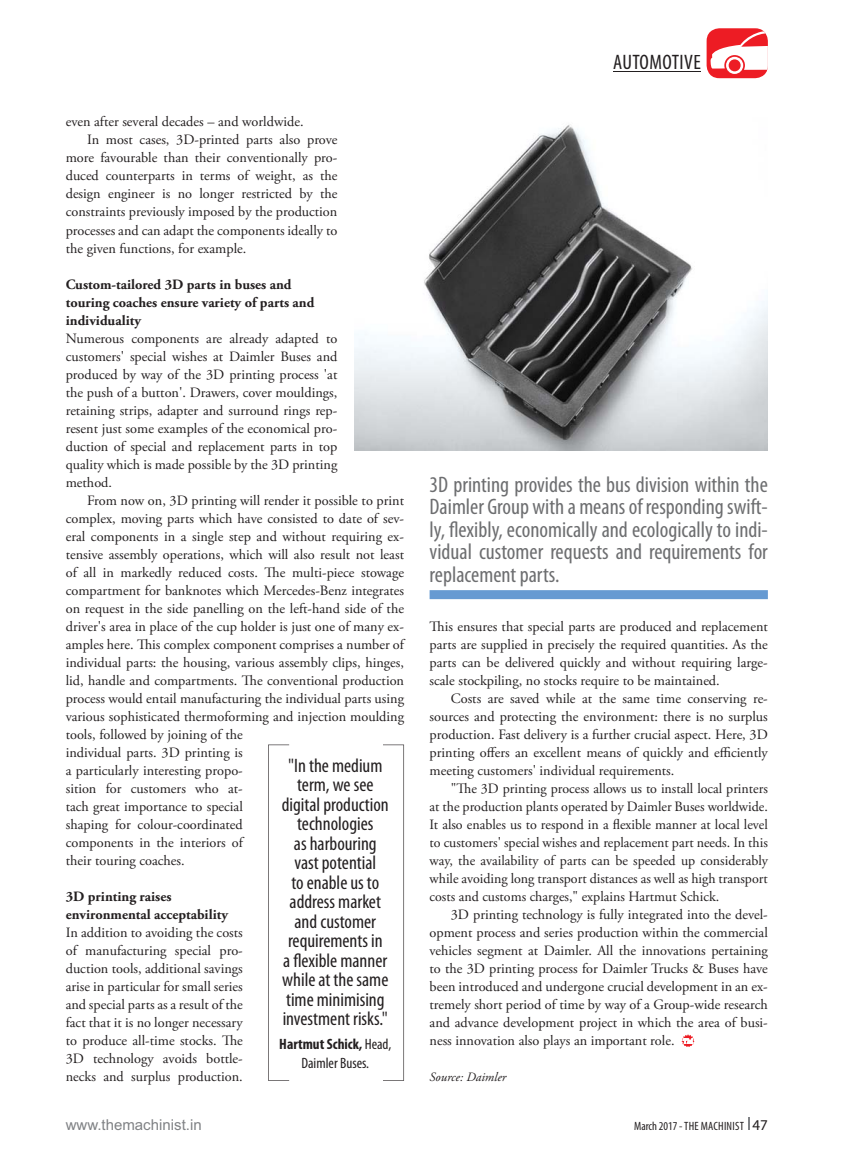
<style>
.page{position:relative;width:843px;height:1162px;background:#fff}
.page>*{position:absolute;margin:0;border:0;box-sizing:border-box;transform-origin:0 0}
.t1{font:condensed 22.5px/22.5px "Myriad Pro";color:#6d6e70;text-align:justify}
.t2{font:condensed 21px "Myriad Pro";letter-spacing:.02em;color:#231f20}
.t3{font:condensed 19.5px/19.5px "Myriad Pro";color:#231f20;text-align:center}
.t4{font:condensed 15px/19.5px "Myriad Pro";color:#231f20;text-align:center}
.t5{font:15px "Arial";color:#808285}
.t6{font:14.25px/18px "Adobe Garamond Pro";color:#231f20;text-align:justify}
.t7{font:700 14.25px/18px "Adobe Garamond Pro";color:#231f20}
.t8{font:italic 12.75px "Adobe Garamond Pro";color:#231f20}
.t9{font:condensed 12px "Myriad Pro";letter-spacing:.015em;color:#231f20}
.s1{font-weight:700}
.s2{font-stretch:normal;font-size:15px}
</style>
<div class="page">
<hr style="left:613px;top:71px;width:87px;height:1px;background:#231f20">
<div style="left:706px;top:28px;width:61px;height:50px;background:#ed1c24;border-radius:13px"></div>
<svg style="left:710px;top:28px;width:57px;height:46px"></svg>
<svg style="left:748px;top:1117px;width:1px;height:12px"></svg>
<svg style="left:681px;top:1034px;width:13px;height:13px"></svg>
<div style="left:429px;top:590px;width:338px;height:9px;background:#669ad2"></div>
<svg style="left:268px;top:744px;width:21px;height:336px"></svg>
<svg style="left:383px;top:744px;width:21px;height:336px"></svg>
<img style="left:354px;top:124px;width:413px;height:326px">
<p class="t6" style="left:66px;top:114px;width:239px">even after several decades – and worldwide.</p>
<p class="t6" style="left:87px;top:132px;width:252px">In most cases, 3D-printed parts also prove</p>
<p class="t6" style="left:66px;top:150px;width:273px">more favourable than their conventionally pro-</p>
<p class="t6" style="left:66px;top:168px;width:273px">duced counterparts in terms of weight, as the</p>
<p class="t6" style="left:66px;top:186px;width:273px">design engineer is no longer restricted by the</p>
<p class="t6" style="left:66px;top:204px;width:273px">constraints previously imposed by the production</p>
<p class="t6" style="left:66px;top:222px;width:273px">processes and can adapt the components ideally to</p>
<p class="t6" style="left:66px;top:240px;width:182px">the given functions, for example.</p>
<p class="t7" style="left:66px;top:276px;width:250px">Custom-tailored 3D parts in buses and touring coaches ensure variety of parts and individuality</p>
<p class="t6" style="left:66px;top:330px;width:273px">Numerous components are already adapted to customers' special wishes at Daimler Buses and produced by way of the 3D printing process 'at the push of a button'. Drawers, cover mouldings, retaining strips, adapter and surround rings rep&shy;resent just some examples of the economical pro&shy;duction of special and replacement parts in top quality which is made possible by the 3D printing method.</p>
<p class="t6" style="left:66px;top:492px;width:340px;text-align:left;text-indent:21px">From now on, 3D printing will render it possible to print complex, moving parts which have consisted to date of sev&shy;eral components in a single step and without requiring ex&shy;tensive assembly operations, which will also result not least of all in markedly reduced costs. The multi-piece stowage compartment for banknotes which Mercedes-Benz integrates on request in the side panelling on the left-hand side of the driver's area in place of the cup holder is just one of many ex&shy;amples here. This complex component comprises a number of individual parts: the housing, various assembly clips, hinges, lid, handle and compartments. The conventional production process would entail manufacturing the individual parts using various sophisticated thermoforming and injection moulding tools, followed by joining of the<br>individual parts. 3D printing is<br>a particularly interesting propo-<br>sition for customers who at-<br>tach great importance to special<br>shaping for colour-coordinated<br>components in the interiors of<br>their touring coaches.</p>
<p class="t7" style="left:66px;top:888px;width:164px">3D printing raises environmental acceptability</p>
<p class="t6" style="left:66px;top:924px;width:179px">In addition to avoiding the costs of manufacturing special pro&shy;duction tools, additional savings arise in particular for small series and special parts as a result of the fact that it is no longer necessary to produce all-time stocks. The 3D technology avoids bottle&shy;necks and surplus production.</p>
<h3 class="t3" style="left:282px;top:756px;width:109px">"In the medium term, we see digital production technologies<br>as harbouring vast potential<br>to enable us to address market and customer requirements in<br>a flexible manner while at the same time minimising investment risks."</h3>
<p class="t4" style="left:279px;top:1035px;width:113px"><span class="s1">Hartmut Schick,</span> Head,<br>Daimler Buses.</p>
<h2 class="t2" style="left:613px;top:54px;width:89px">AUTOMOTIVE</h2>
<h1 class="t1" style="left:429px;top:474px;width:340px">3D printing provides the bus division within the Daimler Group with a means of responding swift&shy;ly, flexibly, economically and ecologically to indi&shy;vidual customer requests and requirements for replacement parts.</h1>
<p class="t6" style="left:429px;top:618px;width:340px">This ensures that special parts are produced and replacement parts are supplied in precisely the required quantities. As the parts can be delivered quickly and without requiring large&shy;scale stockpiling, no stocks require to be maintained.</p>
<p class="t6" style="left:429px;top:690px;width:340px;text-indent:21px">Costs are saved while at the same time conserving re&shy;sources and protecting the environment: there is no surplus production. Fast delivery is a further crucial aspect. Here, 3D printing offers an excellent means of quickly and efficiently meeting customers' individual requirements.</p>
<p class="t6" style="left:429px;top:780px;width:340px;text-indent:21px">"The 3D printing process allows us to install local printers at the production plants operated by Daimler Buses worldwide.<br>It also enables us to respond in a flexible manner at local level to customers' special wishes and replacement part needs. In this way, the availability of parts can be speeded up considerably while avoiding long transport distances as well as high transport costs and customs charges," explains Hartmut Schick.</p>
<p class="t6" style="left:429px;top:906px;width:340px;text-indent:21px">3D printing technology is fully integrated into the devel&shy;opment process and series production within the commercial vehicles segment at Daimler. All the innovations pertaining to the 3D printing process for Daimler Trucks &amp; Buses have been introduced and undergone crucial development in an ex&shy;tremely short period of time by way of a Group-wide research and advance development project in which the area of busi&shy;ness innovation also plays an important role.</p>
<p class="t8" style="left:429px;top:1071px;width:78px">Source: Daimler</p>
<p class="t5" style="left:66px;top:1119px;width:137px">www.themachinist.in</p>
<p class="t9" style="left:634px;top:1121px;width:135px">March 2017 - THE MACHINIST <span class="s2">47</span></p>
</div>
